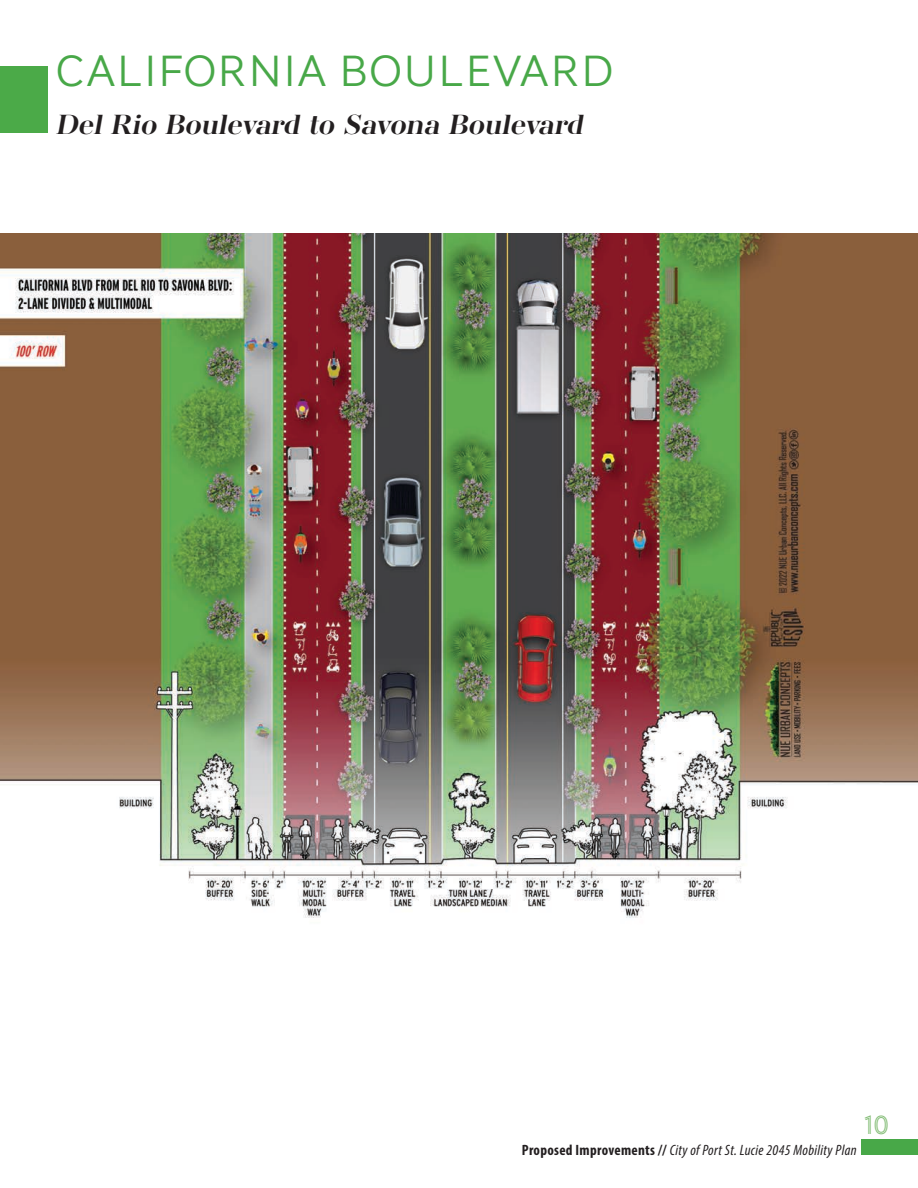
<style>
.page{position:relative;width:918px;height:1188px;background:#fff}
.page>*{position:absolute;margin:0;border:0;box-sizing:border-box;transform-origin:0 0}
.t1{font:300 45px "AW Conqueror Std Sans";color:#48a848}
.t2{font:italic 700 28.5px "AW Conqueror Std Didot";color:#231f20}
.t3{font:27px "AW Conqueror Std Inline";color:#84bd77}
.t4{font:italic 15px "Myriad Variable Concept";letter-spacing:.02em;color:#231f20}
.s1{font-family:"Myriad Pro";font-weight:700;font-style:normal;font-stretch:condensed}
</style>
<div class="page">
<div style="left:861px;top:1140px;width:57px;height:15px;background:#48a848"></div>
<img style="left:0;top:234px;width:918px;height:684px">
<div style="left:0;top:66px;width:48px;height:67px;background:#4baa48"></div>
<p class="t1" style="left:56px;top:34px;width:560px">CALIFORNIA BOULEVARD</p>
<p class="t2" style="left:56px;top:110px;width:535px">Del Rio Boulevard to Savona Boulevard</p>
<p class="t4" style="left:522px;top:1141px;width:336px"><span class="s1">Proposed Improvements //</span> City of Port St. Lucie 2045 Mobility Plan</p>
<h3 class="t3" style="left:864px;top:1110px;width:27px">10</h3>
</div>
